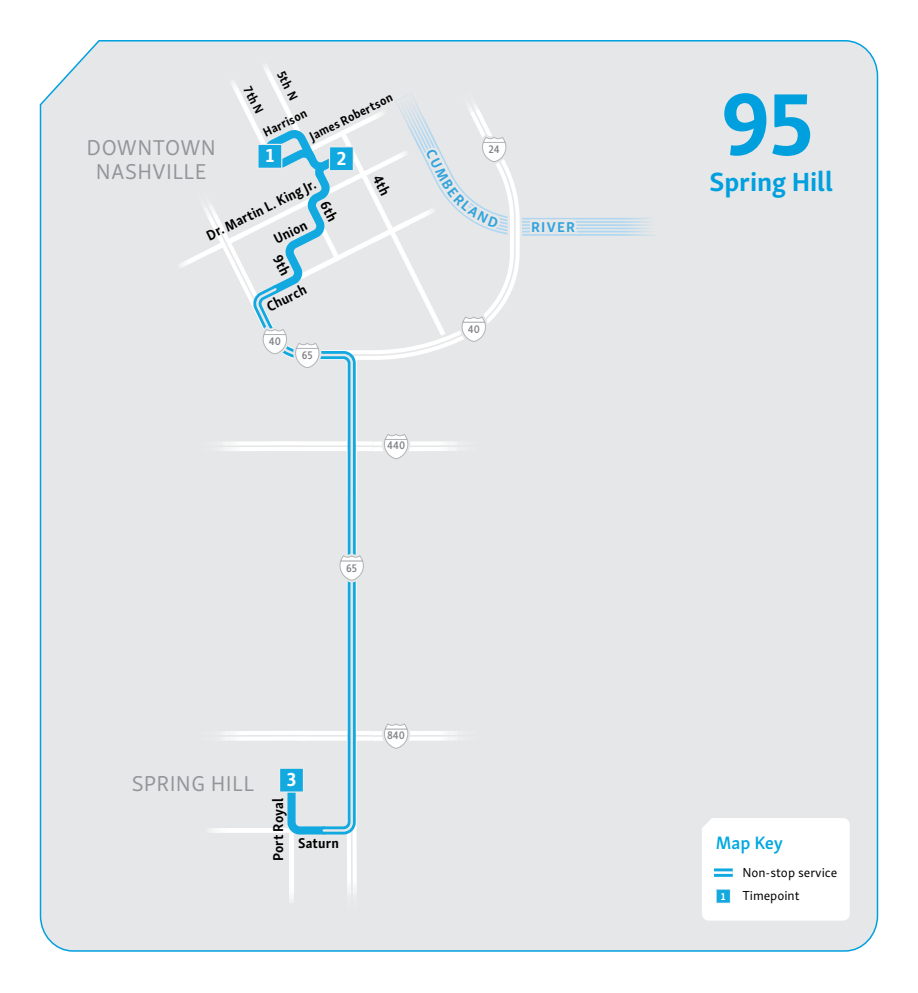
<style>
.page{position:relative;width:918px;height:993px;background:#fff}
.page>*{position:absolute;margin:0;border:0;box-sizing:border-box;transform-origin:0 0}
.t1{font:700 90px "Skolar Sans Latn";color:#00a0df}
.t2{font:700 27px "Skolar Sans Latn";letter-spacing:-.005em;color:#00a0df}
.t3{font:22.05px "Skolar Sans Latn";letter-spacing:.02em;color:#939598}
.t4{font:700 19.35px "Skolar Sans Latn";color:#fff}
.t5{font:600 18.45px "Skolar Sans Latn";letter-spacing:-.005em;color:#01a8e1}
.t6{font:700 14.55px "Skolar Sans Latn Cn";letter-spacing:.01em;color:#000}
.t7{font:700 14.55px "Skolar Sans Latn";letter-spacing:.085em;color:#31a4dd}
.t8{font:13.5px/23.5px "Skolar Sans Latn";color:#000}
.t9{font:700 12.9px/23.5px "Skolar Sans Latn Cn";color:#000}
.t10{font:600 11.4px "Skolar Sans Latn Cn";color:#808285}
.t11{font:700 10.2px "Skolar Sans Latn";color:#fff}
</style>
<div class="page">
<div style="left:39px;top:40px;width:840px;height:912px;background:#e6e7e8"></div>
<svg style="left:702px;top:817px;width:148px;height:103px"></svg>
<svg style="left:85px;top:61px;width:570px;height:309px;background:#e2e6e8"></svg>
<h3 class="t3" style="left:87px;top:131px;width:131px">DOWNTOWN</h3>
<h3 class="t3" style="left:96px;top:154px;width:112px">NASHVILLE</h3>
<p class="t9" style="left:292px;top:66px;width:33px;rotate:64deg">5th N</p>
<p class="t9" style="left:259px;top:81px;width:30px;rotate:63deg">7th N</p>
<p class="t9" style="left:294px;top:104px;width:93px;text-indent:-40px;rotate:-26deg">Harrison<br>Jam es Robertson</p>
<h3 class="t4" style="left:265px;top:140px;width:10px">1</h3>
<h3 class="t4" style="left:336px;top:142px;width:12px">2</h3>
<p class="t6" style="left:202px;top:225px;width:122px;rotate:-26deg">Dr. Martin L. King Jr.</p>
<p class="t6" style="left:269px;top:229px;width:37px;rotate:-26deg">Union</p>
<p class="t6" style="left:262px;top:297px;width:44px;rotate:-27deg">Church</p>
<p class="t10" style="left:269px;top:332px;width:14px">40</p>
<p class="t10" style="left:302px;top:346px;width:12px">65</p>
<p class="t10" style="left:387px;top:436px;width:20px">440</p>
<p class="t10" style="left:346px;top:559px;width:12px">65</p>
<p class="t10" style="left:489px;top:140px;width:13px">24</p>
<p class="t7" style="left:531px;top:215px;width:45px">RIVER</p>
<p class="t10" style="left:468px;top:320px;width:14px">40</p>
<h3 class="t3" style="left:132px;top:767px;width:124px">SPRING HILL</h3>
<h3 class="t4" style="left:286px;top:763px;width:12px">3</h3>
<p class="t6" style="left:266px;top:861px;width:65px;rotate:-90deg">Port Royal</p>
<p class="t6" style="left:298px;top:831px;width:42px">Saturn</p>
<p class="t10" style="left:387px;top:726px;width:20px">840</p>
<h1 class="t1" style="left:721px;top:51px;width:94px">95</h1>
<h2 class="t2" style="left:710px;top:160px;width:125px">Spring Hill</h2>
<p class="t5" style="left:716px;top:827px;width:69px">Map Key</p>
<p class="t8" style="left:742px;top:859px;width:96px">Non-stop service<br>Timepoint</p>
<p class="t11" style="left:721px;top:887px;width:6px">1</p>
</div>
